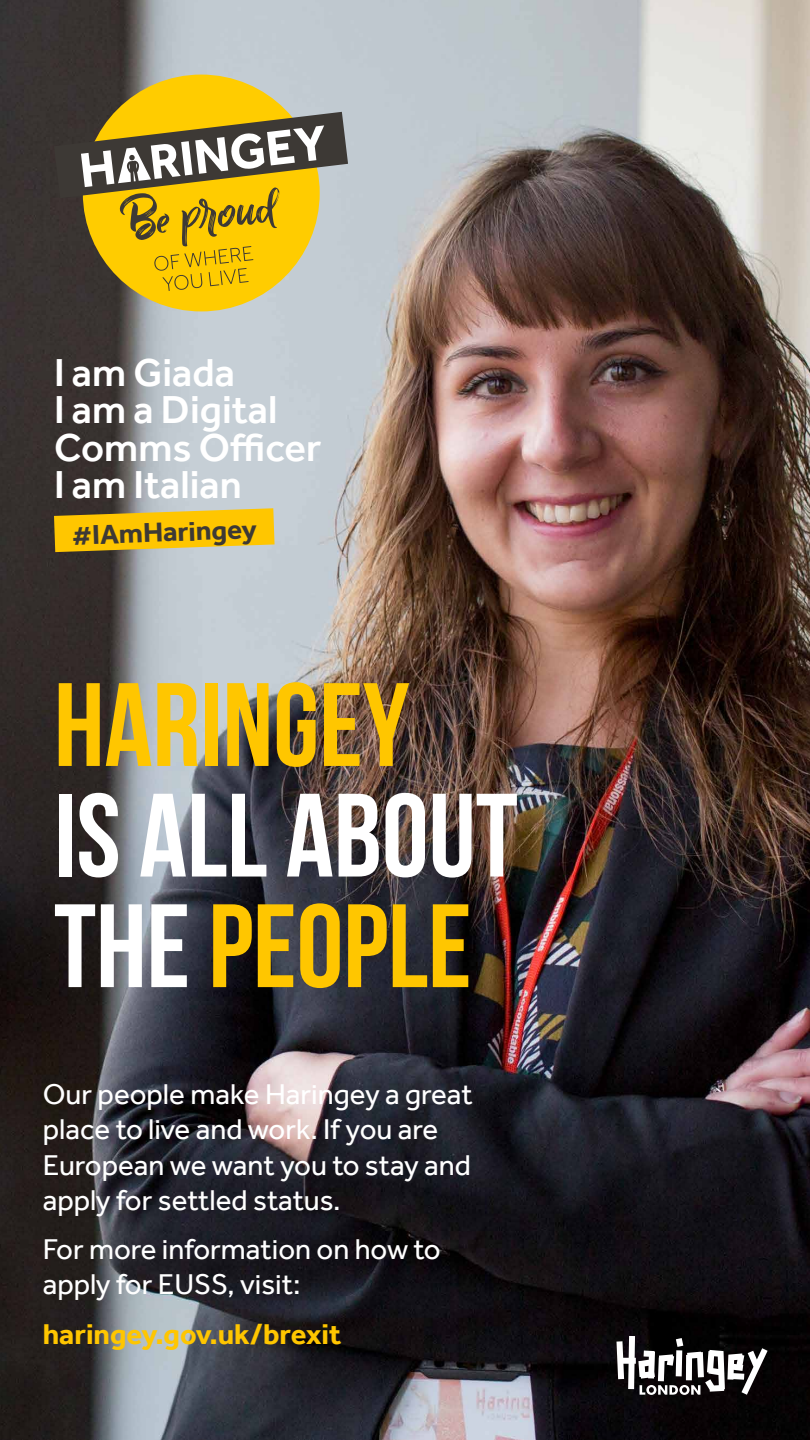
<style>
.page{position:relative;width:810px;height:1440px;background:#fff}
.page>*{position:absolute;margin:0;border:0;box-sizing:border-box;transform-origin:0 0}
.t1{font:118.27px/110.6px "Bebas Neue";color:#fff}
.t2{font:118.27px "Bebas Neue";color:#ffc600}
.t3{font:500 40.05px/37.4px "Effra";color:#fff}
.t4{font:29.4px/35.2px "Effra";color:#fff}
.t5{font:700 29.4px "Effra";color:#ffc600}
.t6{font:700 27.97px "Effra";color:#3d3935}
.s1{color:#ffc600}
</style>
<div class="page">
<img style="left:0;top:0;width:810px;height:1440px">
<div style="left:83px;top:75px;width:237px;height:236px;background:#fc0;border-radius:50%"></div>
<svg style="left:54px;top:112px;width:294px;height:179px"></svg>
<svg style="left:616px;top:1336px;width:152px;height:59px"></svg>
<svg style="left:54px;top:508px;width:221px;height:44px;background:#ebbd1b"></svg>
<h2 class="t3" style="left:54px;top:353px;width:269px">I am Giada<br>I am a Digital<br>Comms Officer<br>I am Italian</h2>
<p class="t6" style="left:71px;top:518px;width:187px;rotate:-2deg">#IAmHaringey</p>
<h1 class="t2" style="left:54px;top:660px;width:357px">HARINGEY</h1>
<h1 class="t1" style="left:54px;top:779px;width:465px">IS ALL ABOUT<br>THE <span class="s1">PEOPLE</span></h1>
<p class="t4" style="left:43px;top:1076px;width:432px">Our people make Haringey a great place to live and work. If you are<br>European we want you to stay and apply for settled status.</p>
<p class="t4" style="left:43px;top:1231px;width:400px">For more information on how to apply for EUSS, visit:</p>
<p class="t5" style="left:43px;top:1316px;width:300px">haringey.gov.uk/brexit</p>
</div>
